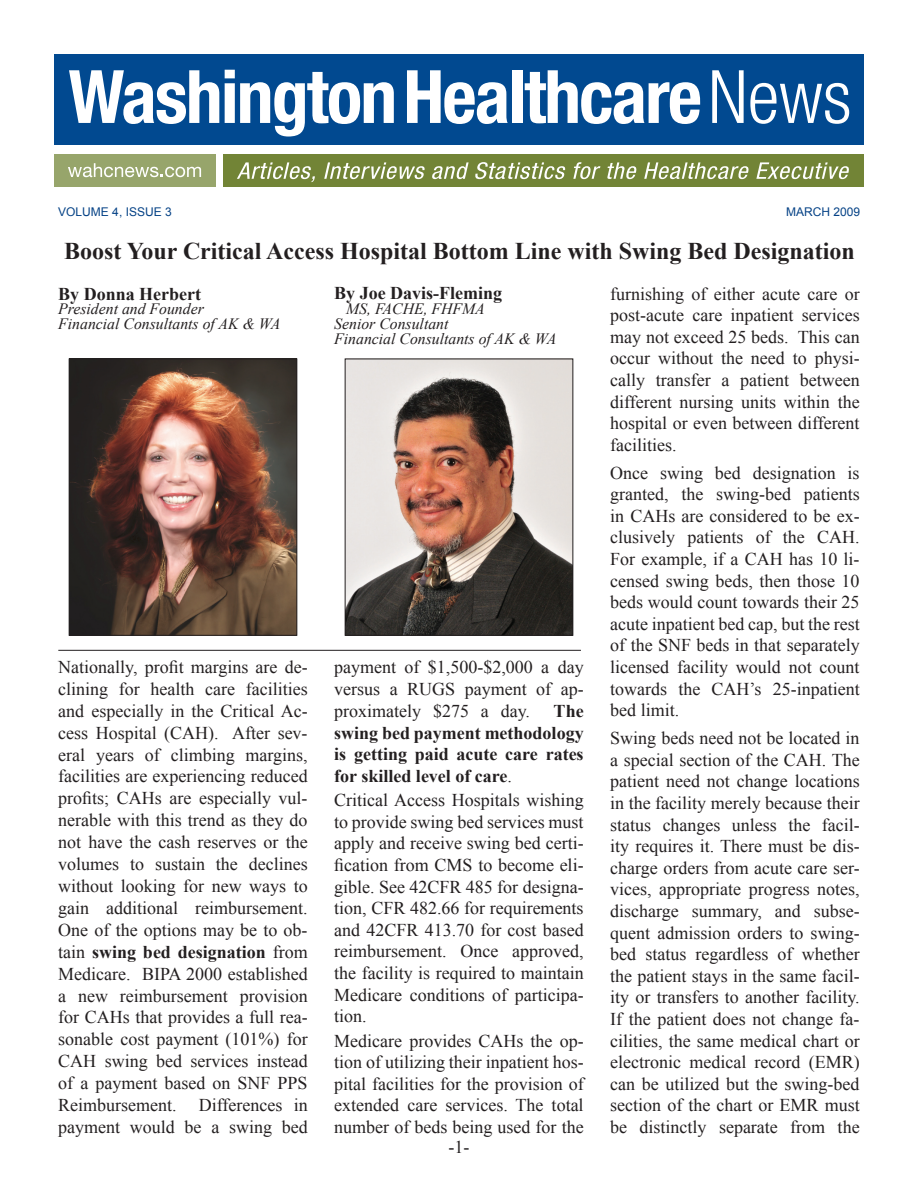
<style>
.page{position:relative;width:918px;height:1188px;background:#fff}
.page>*{position:absolute;margin:0;border:0;box-sizing:border-box;transform-origin:0 0}
.t1{font:700 24px "Times New Roman";color:#231f20}
.t2{font:18px/21.6px "Times New Roman";color:#231f20;text-align:justify}
.t3{font:700 18px/21.8px "Times New Roman";color:#231f20;text-align:justify}
.t4{font:italic 15.75px/15px "Times New Roman";color:#231f20}
.t5{font:12px "Arial";color:#054286}
.s1{font-weight:700}
.s2{font-weight:400}
</style>
<div class="page">
<img style="left:71px;top:361px;width:224px;height:273px">
<div style="left:69px;top:359px;width:228px;height:277px;border:1px solid #231f20"></div>
<hr style="left:58px;top:650px;width:523px;height:1px;background:#231f20">
<img style="left:347px;top:361px;width:224px;height:273px">
<div style="left:345px;top:359px;width:228px;height:277px;border:1px solid #231f20"></div>
<div style="left:54px;top:54px;width:810px;height:91px;background:#014990"></div>
<div style="left:54px;top:154px;width:162px;height:33px;background:#97a56b"></div>
<div style="left:223px;top:154px;width:641px;height:33px;background:#728436"></div>
<svg style="left:69px;top:70px;width:150px;height:54px"></svg>
<svg style="left:225px;top:70px;width:169px;height:67px"></svg>
<svg style="left:407px;top:70px;width:101px;height:54px"></svg>
<div style="left:512px;top:70px;width:10px;height:53px;background:#fff"></div>
<svg style="left:525px;top:70px;width:175px;height:54px"></svg>
<svg style="left:712px;top:70px;width:32px;height:53px"></svg>
<svg style="left:750px;top:83px;width:99px;height:41px"></svg>
<svg style="left:237px;top:162px;width:78px;height:20px"></svg>
<svg style="left:324px;top:162px;width:101px;height:17px"></svg>
<svg style="left:432px;top:162px;width:37px;height:17px"></svg>
<svg style="left:475px;top:162px;width:91px;height:17px"></svg>
<svg style="left:573px;top:162px;width:27px;height:17px"></svg>
<svg style="left:607px;top:162px;width:30px;height:17px"></svg>
<svg style="left:644px;top:162px;width:105px;height:17px"></svg>
<svg style="left:756px;top:162px;width:93px;height:17px"></svg>
<svg style="left:68px;top:163px;width:133px;height:14px"></svg>
<p class="t5" style="left:58px;top:204px;width:115px">VOLUME 4, ISSUE 3</p>
<p class="t5" style="left:786px;top:204px;width:76px">MARCH 2009</p>
<h1 class="t1" style="left:64px;top:235px;width:792px">Boost Your Critical Access Hospital Bottom Line with Swing Bed Designation</h1>
<p class="t3" style="left:58px;top:282px;width:144px">By Donna Herbert</p>
<p class="t4" style="left:58px;top:301px;width:224px">President and Founder<br>Financial Consultants of AK &amp; WA</p>
<p class="t3" style="left:334px;top:282px;width:169px">By Joe Davis-Fleming</p>
<p class="t4" style="left:334px;top:301px;width:224px;text-indent:12px">MS, FACHE, FHFMA<br>Senior Consultant<br>Financial Consultants of AK &amp; WA</p>
<p class="t2" style="left:58px;top:656px;width:251px">Nationally, profit margins are de&shy;clining for health care facilities and especially in the Critical Ac&shy;cess Hospital (CAH). After sev&shy;eral years of climbing margins, facilities are experiencing reduced profits; CAHs are especially vul&shy;nerable with this trend as they do not have the cash reserves or the volumes to sustain the declines without looking for new ways to gain additional reimbursement.<br>One of the options may be to ob&shy;tain <span class="s1">swing bed designation</span> from Medicare. BIPA 2000 established a new reimbursement provision for CAHs that provides a full rea&shy;sonable cost payment (101%) for CAH swing bed services instead of a payment based on SNF PPS Reimbursement. Differences in payment would be a swing bed</p>
<p class="t2" style="left:334px;top:656px;width:251px">payment of $1,500-$2,000 a day versus a RUGS payment of ap&shy;proximately $275 a day.</p>
<p class="t3" style="left:334px;top:700px;width:251px;text-indent:219px">The swing bed payment methodology is getting paid acute care rates for skilled level of care<span class="s2">.</span></p>
<p class="t2" style="left:334px;top:789px;width:251px">Critical Access Hospitals wishing to provide swing bed services must apply and receive swing bed certi&shy;fication from CMS to become eli&shy;gible. See 42CFR 485 for designa&shy;tion, CFR 482.66 for requirements and 42CFR 413.70 for cost based reimbursement. Once approved, the facility is required to maintain Medicare conditions of participa&shy;tion.</p>
<p class="t2" style="left:334px;top:1029px;width:251px">Medicare provides CAHs the op&shy;tion of utilizing their inpatient hos&shy;pital facilities for the provision of extended care services. The total number of beds being used for the</p>
<p class="t2" style="left:449px;top:1136px;width:22px">-1-</p>
<p class="t2" style="left:610px;top:282px;width:251px">furnishing of either acute care or post-acute care inpatient services may not exceed 25 beds. This can occur without the need to physi&shy;cally transfer a patient between different nursing units within the hospital or even between different facilities.</p>
<p class="t2" style="left:610px;top:462px;width:251px">Once swing bed designation is granted, the swing-bed patients in CAHs are considered to be ex&shy;clusively patients of the CAH.<br>For example, if a CAH has 10 li&shy;censed swing beds, then those 10 beds would count towards their 25 acute inpatient bed cap, but the rest of the SNF beds in that separately licensed facility would not count towards the CAH’s 25-inpatient bed limit.</p>
<p class="t2" style="left:610px;top:727px;width:251px">Swing beds need not be located in a special section of the CAH. The patient need not change locations in the facility merely because their status changes unless the facil&shy;ity requires it. There must be dis&shy;charge orders from acute care ser&shy;vices, appropriate progress notes, discharge summary, and subse&shy;quent admission orders to swing&shy;bed status regardless of whether the patient stays in the same facil&shy;ity or transfers to another facility.<br>If the patient does not change fa&shy;cilities, the same medical chart or electronic medical record (EMR) can be utilized but the swing-bed section of the chart or EMR must be distinctly separate from the</p>
</div>
